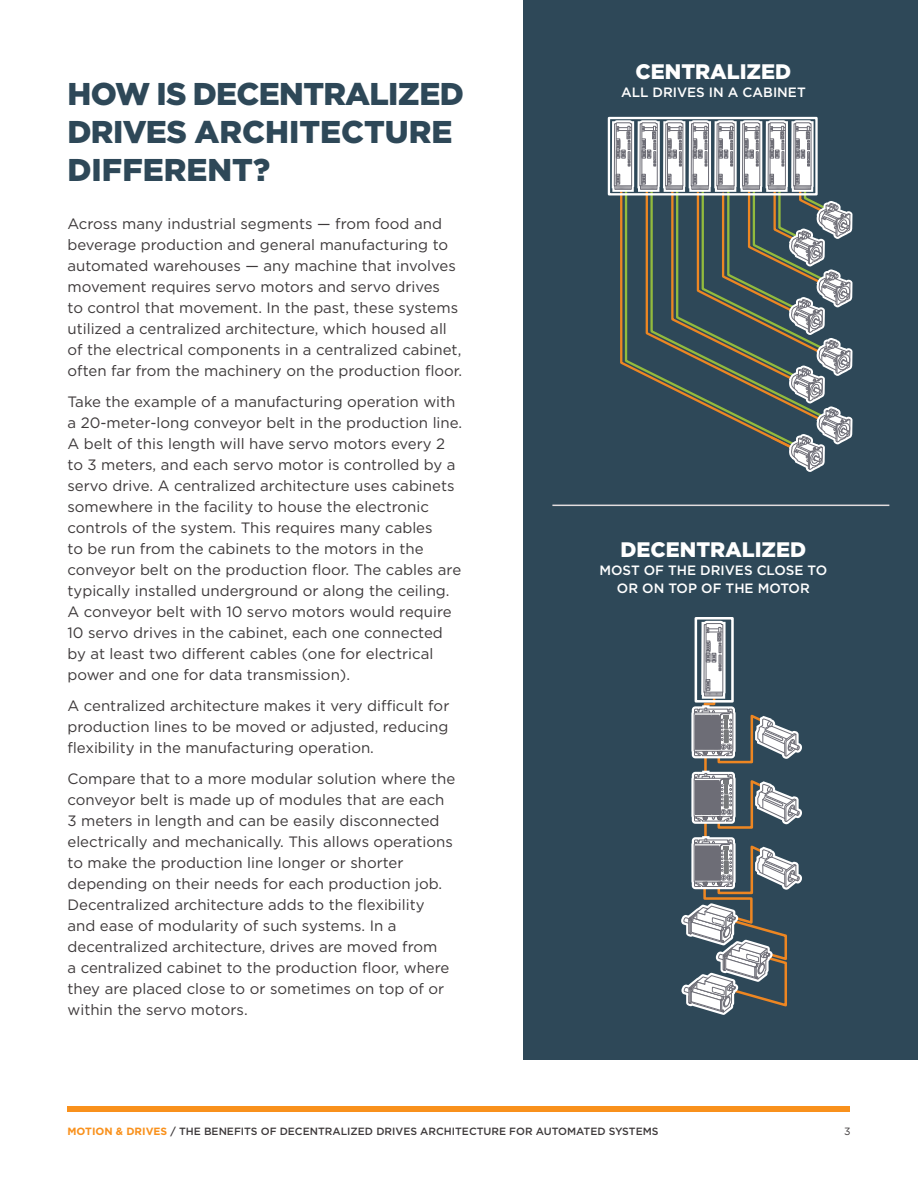
<style>
.page{position:relative;width:918px;height:1188px;background:#fff}
.page>*{position:absolute;margin:0;border:0;box-sizing:border-box;transform-origin:0 0}
.t1{font:900 31.5px/37.8px "Gotham";letter-spacing:-.02em;color:#2e4858}
.t2{font:900 21px "Gotham";color:#fff}
.t3{font:15px/21px "Gotham";color:#3d393a}
.t4{font:500 13.5px/18px "Gotham";color:#fff;text-align:center}
.t5{font:500 10.5px "Gotham";color:#3d393a}
.t6{font:10.5px "Gotham";color:#3d393a}
.s1{font-weight:700;color:#f9911c}
</style>
<div class="page">
<div style="left:68px;top:1106px;width:782px;height:6px;background:#f9911c"></div>
<div style="left:524px;top:0;width:394px;height:1060px;background:#2e4858"></div>
<div style="left:608px;top:117px;width:210px;height:78px;border:2px solid #fff"></div>
<svg style="left:612px;top:120px;width:240px;height:352px"></svg>
<hr style="left:704px;top:754px;width:3px;height:19px;background:#ed8622">
<hr style="left:704px;top:820px;width:3px;height:19px;background:#ed8622">
<svg style="left:691px;top:621px;width:111px;height:144px"></svg>
<svg style="left:691px;top:771px;width:111px;height:59px"></svg>
<div style="left:695px;top:617px;width:39px;height:86px;border:3px solid #fff"></div>
<svg style="left:681px;top:836px;width:121px;height:179px"></svg>
<hr style="left:552px;top:505px;width:337px;height:1px;background:#e2ddde">
<h1 class="t1" style="left:68px;top:75px;width:398px">HOW IS DECENTRALIZED<br>DRIVES ARCHITECTURE<br>DIFFERENT?</h1>
<p class="t3" style="left:68px;top:213px;width:396px">Across many industrial segments — from food and beverage production and general manufacturing to automated warehouses — any machine that involves movement requires servo motors and servo drives<br>to control that movement. In the past, these systems utilized a centralized architecture, which housed all of the electrical components in a centralized cabinet, often far from the machinery on the production floor.</p>
<p class="t3" style="left:68px;top:391px;width:396px">Take the example of a manufacturing operation with a 20-meter-long conveyor belt in the production line.<br>A belt of this length will have servo motors every 2 to 3 meters, and each servo motor is controlled by a servo drive. A centralized architecture uses cabinets somewhere in the facility to house the electronic controls of the system. This requires many cables<br>to be run from the cabinets to the motors in the conveyor belt on the production floor. The cables are typically installed underground or along the ceiling.<br>A conveyor belt with 10 servo motors would require 10 servo drives in the cabinet, each one connected by at least two different cables (one for electrical power and one for data transmission).</p>
<p class="t3" style="left:68px;top:695px;width:383px;text-align:justify">A centralized architecture makes it very difficult for production lines to be moved or adjusted, reducing flexibility in the manufacturing operation.</p>
<p class="t3" style="left:68px;top:768px;width:389px">Compare that to a more modular solution where the conveyor belt is made up of modules that are each 3 meters in length and can be easily disconnected electrically and mechanically. This allows operations to make the production line longer or shorter depending on their needs for each production job.<br>Decentralized architecture adds to the flexibility and ease of modularity of such systems. In a decentralized architecture, drives are moved from<br>a centralized cabinet to the production floor, where they are placed close to or sometimes on top of or within the servo motors.</p>
<h2 class="t2" style="left:635px;top:58px;width:157px">CENTRALIZED</h2>
<p class="t4" style="left:621px;top:83px;width:186px">ALL DRIVES IN A CABINET</p>
<h2 class="t2" style="left:620px;top:535px;width:187px">DECENTRALIZED</h2>
<p class="t4" style="left:600px;top:561px;width:229px">MOST OF THE DRIVES CLOSE TO<br>OR ON TOP OF THE MOTOR</p>
<p class="t5" style="left:68px;top:1125px;width:593px"><span class="s1">MOTION &amp; DRIVES</span> / THE BENEFITS OF DECENTRALIZED DRIVES ARCHITECTURE FOR AUTOMATED SYSTEMS</p>
<p class="t6" style="left:844px;top:1125px;width:8px">3</p>
</div>
